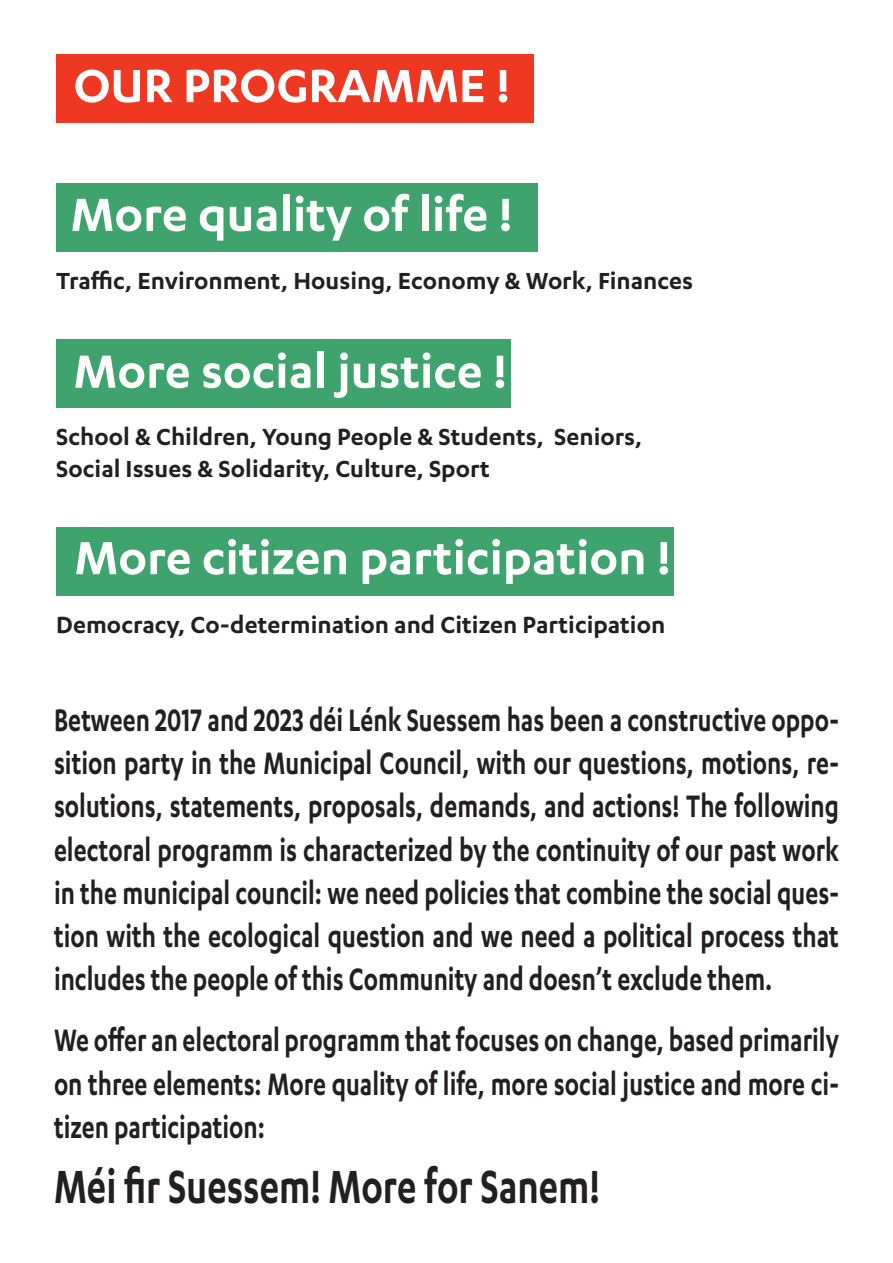
<style>
.page{position:relative;width:893px;height:1263px;background:#fff}
.page>*{position:absolute;margin:0;border:0;box-sizing:border-box;transform-origin:0 0}
.t1{font:600 54px "Karbon";color:#fff}
.t2{font:600 54px "Karbon";color:#231f20;scale:.75 1}
.t3{font:600 36px/43.2px "Karbon";color:#231f20;text-align:justify;scale:.75 1}
.t4{font:600 27px/32.4px "Karbon";color:#231f20}
</style>
<div class="page">
<div style="left:56px;top:184px;width:482px;height:68px;background:#3fa36e"></div>
<div style="left:56px;top:340px;width:455px;height:68px;background:#3fa36e"></div>
<div style="left:56px;top:527px;width:618px;height:68px;background:#3fa36e"></div>
<div style="left:56px;top:54px;width:478px;height:68px;background:#ef3822"></div>
<h1 class="t1" style="left:73px;top:55px;width:438px">OUR PROGRAMME !</h1>
<h1 class="t1" style="left:71px;top:184px;width:443px">More quality of life !</h1>
<p class="t4" style="left:56px;top:264px;width:639px">Traffic, Environment, Housing, Economy &amp; Work, Finances</p>
<h1 class="t1" style="left:73px;top:341px;width:435px">More social justice !</h1>
<p class="t4" style="left:56px;top:419px;width:588px">School &amp; Children, Young People &amp; Students, Seniors,<br>Social Issues &amp; Solidarity, Culture, Sport</p>
<h1 class="t1" style="left:74px;top:527px;width:598px">More citizen participation !</h1>
<p class="t4" style="left:56px;top:607px;width:611px">Democracy, Co-determination and Citizen Participation</p>
<p class="t3" style="left:54px;top:697px;width:1048px">Between 2017 and 2023 déi Lénk Suessem has been a constructive oppo&shy;sition party in the Municipal Council, with our questions, motions, re&shy;solutions, statements, proposals, demands, and actions! The following electoral programm is characterized by the continuity of our past work in the municipal council: we need policies that combine the social ques&shy;tion with the ecological question and we need a political process that includes the people of this Community and doesn’t exclude them.</p>
<p class="t3" style="left:54px;top:1018px;width:1048px">We offer an electoral programm that focuses on change, based primarily on three elements: More quality of life, more social justice and more ci&shy;tizen participation:</p>
<h1 class="t2" style="left:54px;top:1156px;width:729px">Méi fir Suessem! More for Sanem!</h1>
</div>
